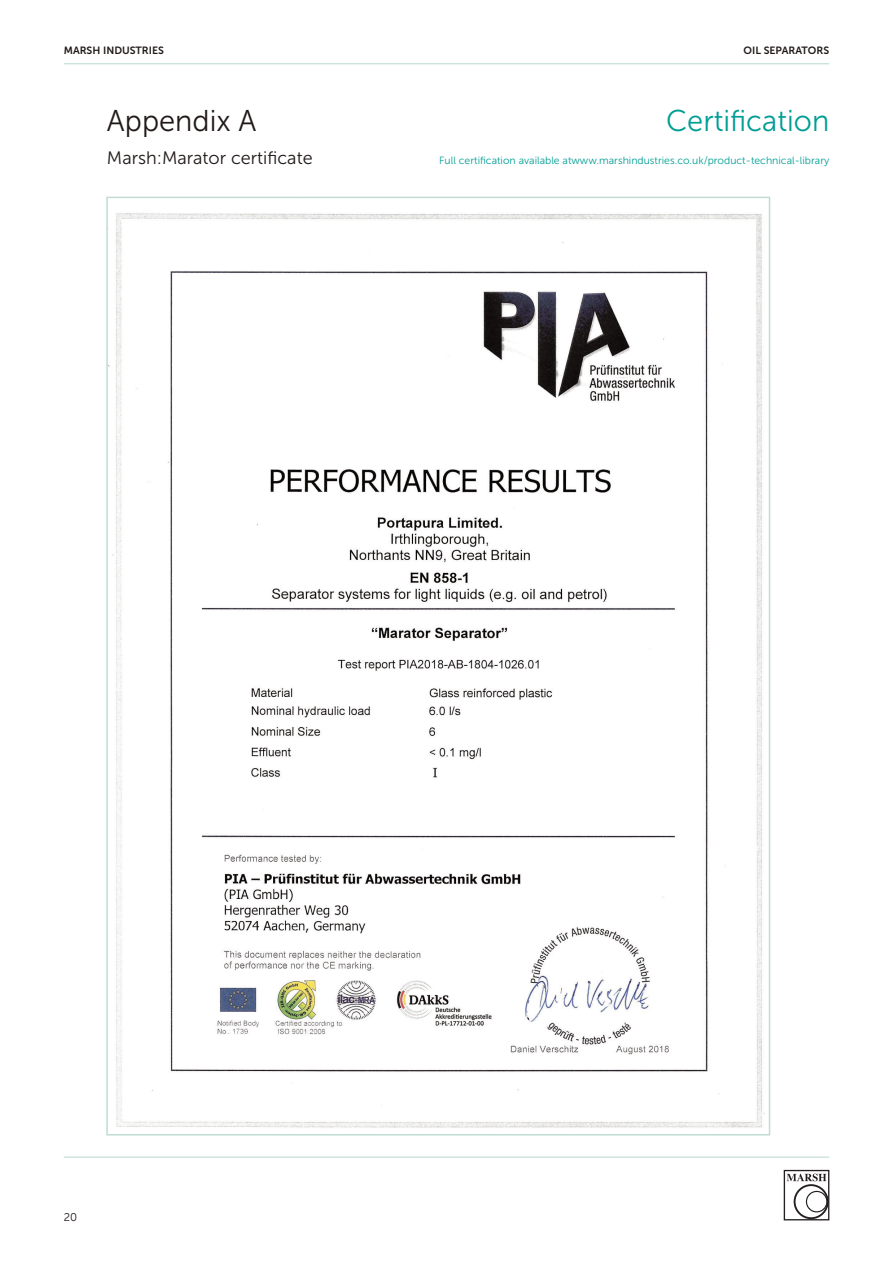
<style>
.page{position:relative;width:893px;height:1263px;background:#fff}
.page>*{position:absolute;margin:0;border:0;box-sizing:border-box;transform-origin:0 0}
.t1{font:30px "Museo Sans 300";color:#009d95}
.t2{font:30px "Museo Sans 300";color:#201918}
.t3{font:18px "Museo Sans 300";color:#201918}
.t4{font:11.25px "Museo Sans 300";color:#201918}
.t5{font:10.5px "Museo Sans 300";color:#009d95}
.t6{font:10.5px "Museo Sans 700";color:#201918}
</style>
<div class="page">
<hr style="left:64px;top:63px;width:765px;height:1px;background:#c0dcd5">
<svg style="left:784px;top:1170px;width:45px;height:50px"></svg>
<hr style="left:64px;top:1156px;width:765px;height:2px;background:#c0dcd5">
<img style="left:109px;top:213px;width:656px;height:915px">
<p class="t6" style="left:64px;top:46px;width:102px">MARSH INDUSTRIES</p>
<p class="t6" style="left:743px;top:46px;width:87px">OIL SEPARATORS</p>
<h1 class="t1" style="left:666px;top:110px;width:165px">Certification</h1>
<h1 class="t2" style="left:107px;top:110px;width:151px">Appendix A</h1>
<h2 class="t3" style="left:107px;top:151px;width:207px">Marsh:Marator certificate</h2>
<p class="t5" style="left:439px;top:157px;width:392px">Full certification available atwww.marshindustries.co.uk/product-technical-library</p>
<p class="t4" style="left:64px;top:1213px;width:15px">20</p>
</div>
